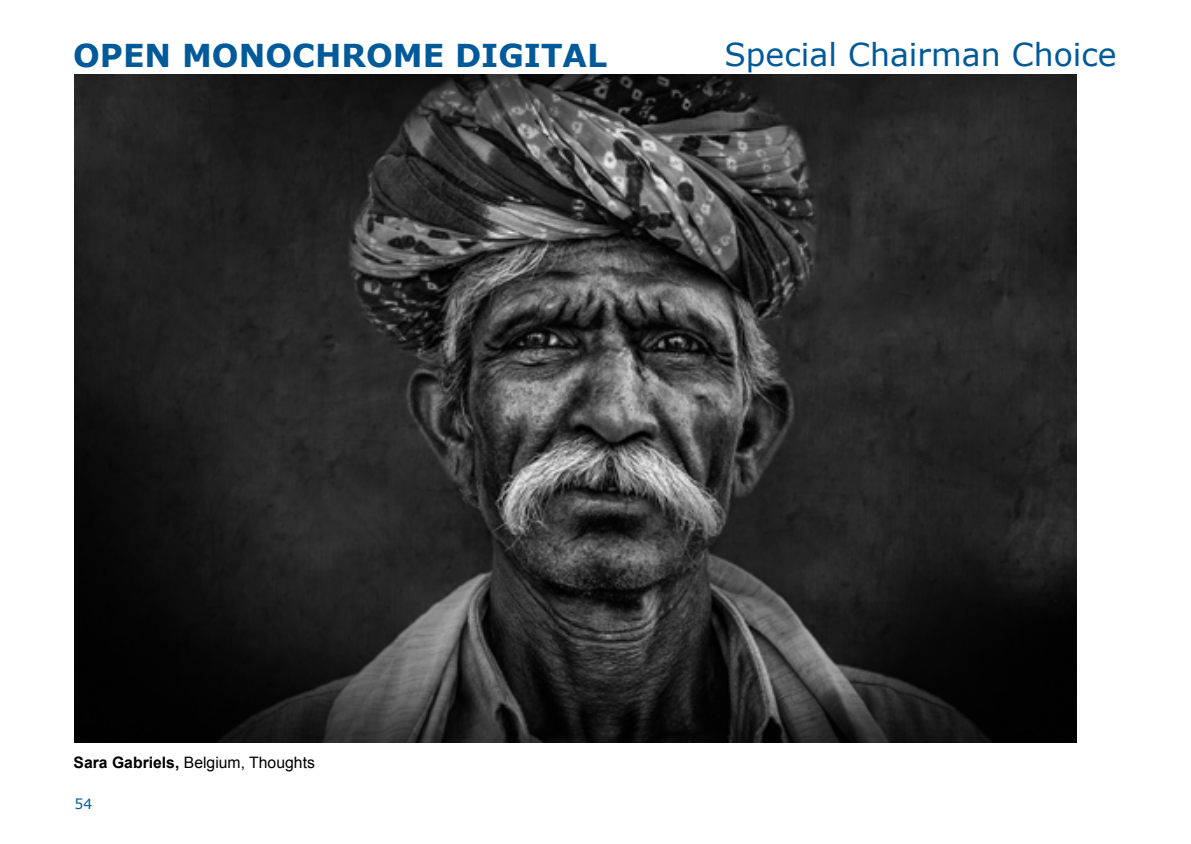
<style>
.page{position:relative;width:1191px;height:844px;background:#fff}
.page>*{position:absolute;margin:0;border:0;box-sizing:border-box;transform-origin:0 0}
.t1{font:700 31.5px "Verdana";color:#005a9a}
.t2{font:31.5px "Verdana";color:#005a9a}
.t3{font:15.75px "Arial";color:#000}
.t4{font:14px "Verdana";color:#005a9a}
.s1{font-weight:700}
</style>
<div class="page">
<img style="left:74px;top:74px;width:1002px;height:668px">
<h1 class="t1" style="left:73px;top:35px;width:535px">OPEN MONOCHROME DIGITAL</h1>
<h1 class="t2" style="left:724px;top:34px;width:394px">Special Chairman Choice</h1>
<p class="t3" style="left:73px;top:752px;width:243px"><span class="s1">Sara Gabriels,</span> Belgium, Thoughts</p>
<p class="t4" style="left:74px;top:794px;width:19px">54</p>
</div>
